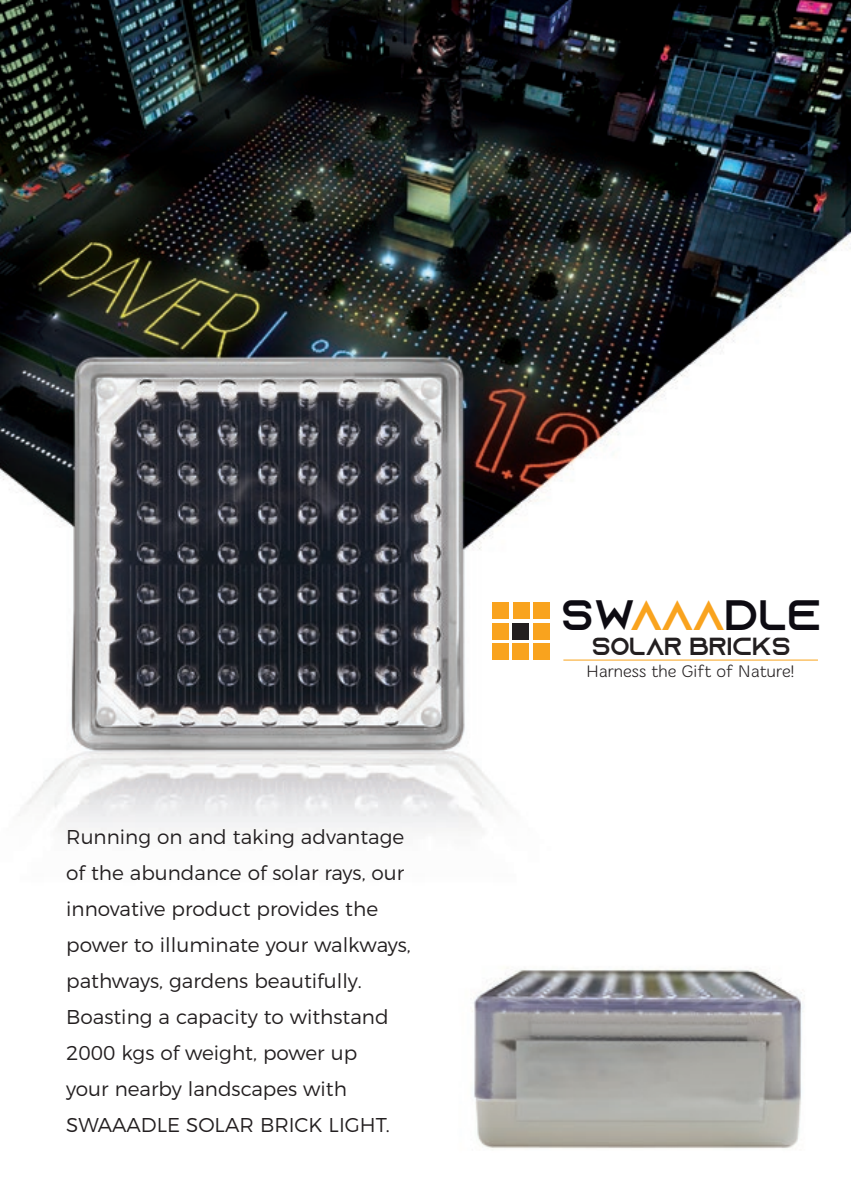
<style>
.page{position:relative;width:851px;height:1191px;background:#fff}
.page>*{position:absolute;margin:0;border:0;box-sizing:border-box;transform-origin:0 0}
.t1{font:42.6px "Azonix";color:#0d0b12}
.t2{font:24.8px "Azonix";color:#231f20}
.t3{font:300 20px/36px "Montserrat";color:#231f20}
.t4{font:17.4px "Merge";color:#231f20}
.s1{color:#f9a31e}
</style>
<div class="page">
<img style="left:0;top:0;width:850px;height:1149px">
<hr style="left:563px;top:659px;width:254px;height:1px;background:#f9a31b">
<div style="left:491px;top:602px;width:17px;height:17px;background:#f9a31e"></div>
<div style="left:512px;top:602px;width:17px;height:17px;background:#f9a31e"></div>
<div style="left:533px;top:602px;width:17px;height:17px;background:#f9a31e"></div>
<div style="left:491px;top:643px;width:17px;height:17px;background:#f9a31e"></div>
<div style="left:491px;top:622px;width:17px;height:17px;background:#f9a31e"></div>
<div style="left:512px;top:643px;width:17px;height:17px;background:#f9a31e"></div>
<div style="left:512px;top:622px;width:17px;height:17px;background:#231f20"></div>
<div style="left:533px;top:643px;width:17px;height:17px;background:#f9a31e"></div>
<div style="left:533px;top:622px;width:17px;height:17px;background:#f9a31e"></div>
<p class="t3" style="left:66px;top:817px;width:346px">Running on and taking advantage of the abundance of solar rays, our innovative product provides the power to illuminate your walkways, pathways, gardens beautifully.<br>Boasting a capacity to withstand<br>2000 kgs of weight, power up<br>your nearby landscapes with<br>SWAAADLE SOLAR BRICK LIGHT.</p>
<h1 class="t1" style="left:561px;top:597px;width:261px">SW<span class="s1">AAA</span>DLE</h1>
<p class="t2" style="left:591px;top:635px;width:200px">SOLAR BRICKS</p>
<p class="t4" style="left:586px;top:662px;width:209px">Harness the Gift of Nature!</p>
</div>
